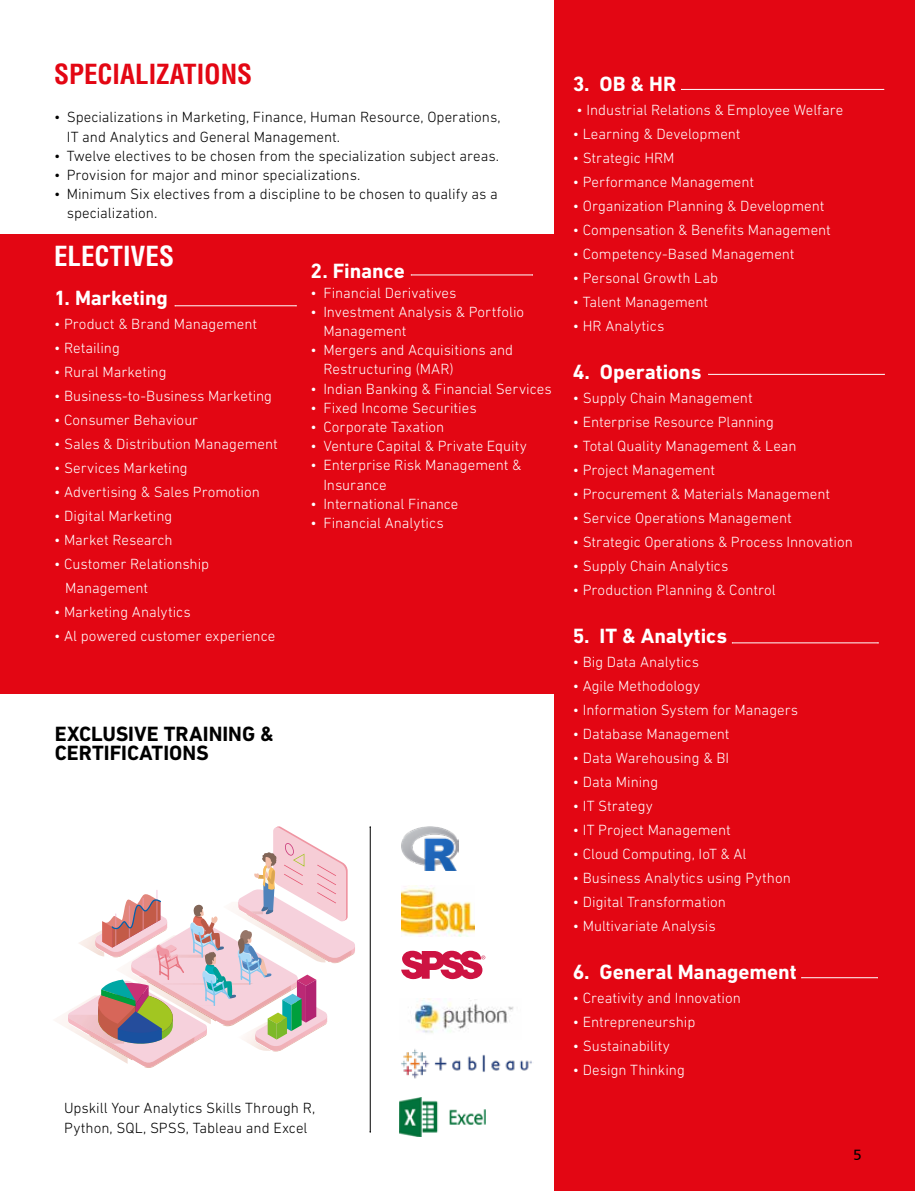
<style>
.page{position:relative;width:915px;height:1191px;background:#fff}
.page>*{position:absolute;margin:0;border:0;box-sizing:border-box;transform-origin:0 0}
.t1{font:700 condensed 27px "Helvetica CE";color:#e30613}
.t2{font:700 condensed 27px "Helvetica CE";color:#fff}
.t3{font:700 21px "DIN Next CYR";letter-spacing:-.005em;color:#fff}
.t4{font:700 21px/19.2px "DIN Next CYR";color:#000}
.t5{font:300 15px/19.2px "DIN Next CYR";color:#fff}
.t6{font:300 15px/19.2px "DIN Next CYR";color:#000}
.t7{font:15px "Humanist 777 BT Roman B";color:#000}
</style>
<div class="page">
<div style="left:554px;top:0;width:360px;height:1191px;background:#e30613"></div>
<div style="left:0;top:234px;width:564px;height:459px;background:#e30613"></div>
<hr style="left:681px;top:89px;width:202px;height:1px;background:#fff">
<hr style="left:801px;top:977px;width:76px;height:1px;background:#fff">
<hr style="left:708px;top:374px;width:175px;height:1px;background:#fff">
<hr style="left:411px;top:275px;width:121px;height:1px;background:#fff">
<hr style="left:175px;top:305px;width:121px;height:1px;background:#fff">
<hr style="left:732px;top:642px;width:145px;height:1px;background:#fff">
<img style="left:401px;top:826px;width:57px;height:45px">
<img style="left:414px;top:998px;width:100px;height:30px">
<img style="left:401px;top:885px;width:73px;height:51px">
<svg style="left:401px;top:950px;width:84px;height:29px"></svg>
<img style="left:399px;top:1098px;width:86px;height:38px">
<img style="left:401px;top:1028px;width:131px;height:70px">
<svg style="left:67px;top:826px;width:288px;height:242px"></svg>
<hr style="left:370px;top:827px;width:1px;height:304px;background:#000">
<h1 class="t1" style="left:54px;top:57px;width:200px">SPECIALIZATIONS</h1>
<p class="t6" style="left:67px;top:108px;width:435px;text-indent:-13px">• Specializations in Marketing, Finance, Human Resource, Operations,<br>IT and Analytics and General Management.</p>
<p class="t6" style="left:54px;top:146px;width:446px">• Twelve electives to be chosen from the specialization subject areas.</p>
<p class="t6" style="left:54px;top:165px;width:308px">• Provision for major and minor specializations.</p>
<p class="t6" style="left:67px;top:184px;width:432px;text-indent:-13px">• Minimum Six electives from a discipline to be chosen to qualify as a specialization.</p>
<h1 class="t2" style="left:54px;top:239px;width:122px">ELECTIVES</h1>
<h2 class="t3" style="left:54px;top:285px;width:115px">1. Marketing</h2>
<p class="t5" style="left:54px;top:314px;width:204px">• Product &amp; Brand Management</p>
<p class="t5" style="left:54px;top:338px;width:67px">• Retailing</p>
<p class="t5" style="left:54px;top:362px;width:114px">• Rural Marketing</p>
<p class="t5" style="left:54px;top:386px;width:219px">• Business-to-Business Marketing</p>
<p class="t5" style="left:54px;top:410px;width:146px">• Consumer Behaviour</p>
<p class="t5" style="left:54px;top:434px;width:225px">• Sales &amp; Distribution Management</p>
<p class="t5" style="left:54px;top:458px;width:135px">• Services Marketing</p>
<p class="t5" style="left:54px;top:482px;width:207px">• Advertising &amp; Sales Promotion</p>
<p class="t5" style="left:54px;top:506px;width:120px">• Digital Marketing</p>
<p class="t5" style="left:54px;top:530px;width:120px">• Market Research</p>
<p class="t5" style="left:65px;top:551px;width:145px;line-height:24px;text-indent:-11px">• Customer Relationship<br>Management</p>
<p class="t5" style="left:54px;top:602px;width:138px">• Marketing Analytics</p>
<p class="t5" style="left:54px;top:626px;width:223px">• Al powered customer experience</p>
<h2 class="t3" style="left:310px;top:259px;width:96px">2. Finance</h2>
<p class="t5" style="left:310px;top:283px;width:147px">• Financial Derivatives</p>
<p class="t5" style="left:323px;top:302px;width:202px;text-indent:-13px">• Investment Analysis &amp; Portfolio<br>Management</p>
<p class="t5" style="left:323px;top:340px;width:191px;text-indent:-13px">• Mergers and Acquisitions and<br>Restructuring (MAR)</p>
<p class="t5" style="left:310px;top:379px;width:242px">• Indian Banking &amp; Financial Services</p>
<p class="t5" style="left:310px;top:398px;width:167px">• Fixed Income Securities</p>
<p class="t5" style="left:310px;top:417px;width:135px">• Corporate Taxation</p>
<p class="t5" style="left:310px;top:436px;width:218px">• Venture Capital &amp; Private Equity</p>
<p class="t5" style="left:323px;top:455px;width:199px;text-indent:-13px">• Enterprise Risk Management &amp;<br>Insurance</p>
<p class="t5" style="left:310px;top:494px;width:149px">• International Finance</p>
<p class="t5" style="left:310px;top:513px;width:134px">• Financial Analytics</p>
<h2 class="t4" style="left:55px;top:724px;width:220px">EXCLUSIVE TRAINING &amp;<br>CERTIFICATIONS</h2>
<p class="t6" style="left:64px;top:1098px;width:252px">Upskill Your Analytics Skills Through R,<br>Python, SQL, SPSS, Tableau and Excel</p>
<h2 class="t3" style="left:572px;top:71px;width:105px">3. OB &amp; HR</h2>
<p class="t5" style="left:576px;top:100px;width:268px">• Industrial Relations &amp; Employee Welfare</p>
<p class="t5" style="left:572px;top:124px;width:169px">• Learning &amp; Development</p>
<p class="t5" style="left:572px;top:148px;width:103px">• Strategic HRM</p>
<p class="t5" style="left:572px;top:172px;width:183px">• Performance Management</p>
<p class="t5" style="left:572px;top:196px;width:253px">• Organization Planning &amp; Development</p>
<p class="t5" style="left:572px;top:220px;width:259px">• Compensation &amp; Benefits Management</p>
<p class="t5" style="left:572px;top:244px;width:223px">• Competency-Based Management</p>
<p class="t5" style="left:572px;top:268px;width:147px">• Personal Growth Lab</p>
<p class="t5" style="left:572px;top:292px;width:137px">• Talent Management</p>
<p class="t5" style="left:572px;top:316px;width:93px">• HR Analytics</p>
<h2 class="t3" style="left:572px;top:359px;width:130px">4. Operations</h2>
<p class="t5" style="left:572px;top:388px;width:181px">• Supply Chain Management</p>
<p class="t5" style="left:572px;top:412px;width:202px">• Enterprise Resource Planning</p>
<p class="t5" style="left:572px;top:436px;width:225px">• Total Quality Management &amp; Lean</p>
<p class="t5" style="left:572px;top:460px;width:144px">• Project Management</p>
<p class="t5" style="left:572px;top:484px;width:259px">• Procurement &amp; Materials Management</p>
<p class="t5" style="left:572px;top:508px;width:220px">• Service Operations Management</p>
<p class="t5" style="left:572px;top:532px;width:281px">• Strategic Operations &amp; Process Innovation</p>
<p class="t5" style="left:572px;top:556px;width:157px">• Supply Chain Analytics</p>
<p class="t5" style="left:572px;top:580px;width:204px">• Production Planning &amp; Control</p>
<h2 class="t3" style="left:572px;top:623px;width:156px">5. IT &amp; Analytics</h2>
<p class="t5" style="left:572px;top:652px;width:128px">• Big Data Analytics</p>
<p class="t5" style="left:572px;top:676px;width:129px">• Agile Methodology</p>
<p class="t5" style="left:572px;top:700px;width:227px">• Information System for Managers</p>
<p class="t5" style="left:572px;top:724px;width:158px">• Database Management</p>
<p class="t5" style="left:572px;top:748px;width:158px">• Data Warehousing &amp; BI</p>
<p class="t5" style="left:572px;top:772px;width:87px">• Data Mining</p>
<p class="t5" style="left:572px;top:796px;width:81px">• IT Strategy</p>
<p class="t5" style="left:572px;top:820px;width:159px">• IT Project Management</p>
<p class="t5" style="left:572px;top:844px;width:175px">• Cloud Computing, IoT &amp; Al</p>
<p class="t5" style="left:572px;top:868px;width:219px">• Business Analytics using Python</p>
<p class="t5" style="left:572px;top:892px;width:155px">• Digital Transformation</p>
<p class="t5" style="left:572px;top:916px;width:144px">• Multivariate Analysis</p>
<h2 class="t3" style="left:572px;top:959px;width:225px">6. General Management</h2>
<p class="t5" style="left:572px;top:988px;width:170px">• Creativity and Innovation</p>
<p class="t5" style="left:572px;top:1012px;width:124px">• Entrepreneurship</p>
<p class="t5" style="left:572px;top:1036px;width:98px">• Sustainability</p>
<p class="t5" style="left:572px;top:1060px;width:114px">• Design Thinking</p>
<p class="t7" style="left:852px;top:1145px;width:10px">5</p>
</div>
